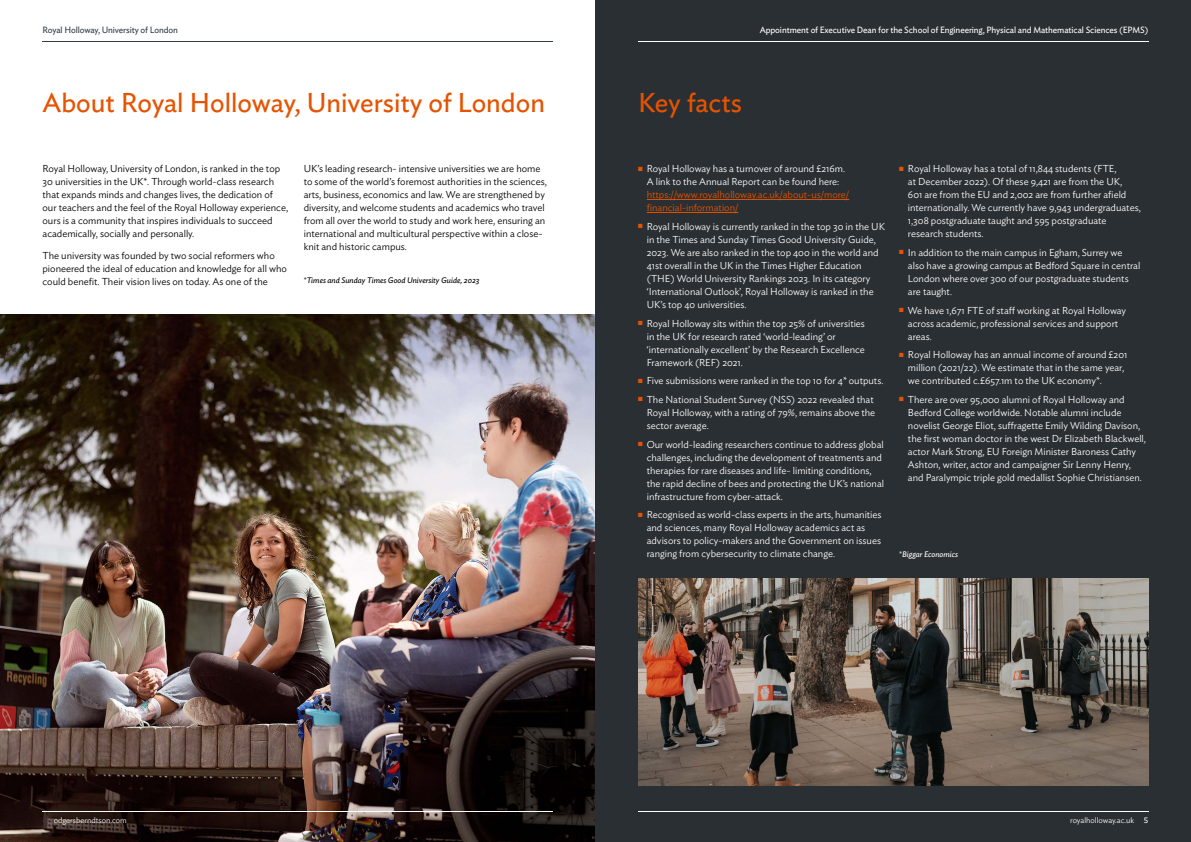
<style>
.page{position:relative;width:1191px;height:842px;background:#fff}
.page>*{position:absolute;margin:0;border:0;box-sizing:border-box;transform-origin:0 0}
.t1{font:27px "Ideal Sans";color:#e65300}
.t2{font:300 10px/13px "Ideal Sans";color:#fff}
.t3{font:300 10px/13px "Ideal Sans";color:#000}
.t4{font:300 10px/13px "Ideal Sans";color:#e65300}
.t5{font:9px "Ideal Sans";letter-spacing:-.01em;color:#fff}
.t6{font:9px "Ideal Sans";letter-spacing:-.01em;color:#323e48}
.t7{font:italic 8px "Ideal Sans";color:#000}
.t8{font:300 8px "Ideal Sans";color:#fff}
.t9{font:italic 8px "Ideal Sans";color:#fff}
.s1{font-weight:300;font-style:normal}
.s2{font-weight:400;color:#323e48}
.s3{font-weight:400}
</style>
<div class="page">
<img style="left:0;top:315px;width:595px;height:527px">
<div style="left:595px;top:0;width:596px;height:842px;background:#2a2f33"></div>
<hr style="left:647px;top:199px;width:202px;height:1px;background:#e65300">
<hr style="left:647px;top:212px;width:91px;height:1px;background:#e65300">
<hr style="left:638px;top:41px;width:510px;height:1px;background:#fff">
<hr style="left:43px;top:41px;width:510px;height:1px;background:#323e48">
<hr style="left:638px;top:811px;width:510px;height:1px;background:#fff">
<hr style="left:43px;top:811px;width:510px;height:1px;background:#fff">
<img style="left:638px;top:578px;width:510px;height:207px">
<p class="t6" style="left:43px;top:23px;width:137px">Royal Holloway, University of London</p>
<p class="t5" style="left:759px;top:23px;width:390px">Appointment of Executive Dean for the School of Engineering, Physical and Mathematical Sciences (EPMS)</p>
<h1 class="t1" style="left:43px;top:82px;width:504px">About Royal Holloway, University of London</h1>
<h1 class="t1" style="left:638px;top:82px;width:105px">Key facts</h1>
<p class="t3" style="left:43px;top:162px;width:247px">Royal Holloway, University of London, is ranked in the top 30 universities in the UK*. Through world-class research that expands minds and changes lives, the dedication of our teachers and the feel of the Royal Holloway experience, ours is a community that inspires individuals to succeed academically, socially and personally.</p>
<p class="t3" style="left:43px;top:248px;width:246px">The university was founded by two social reformers who pioneered the ideal of education and knowledge for all who could benefit. Their vision lives on today. As one of the</p>
<p class="t3" style="left:304px;top:162px;width:244px">UK’s leading research- intensive universities we are home to some of the world’s foremost authorities in the sciences, arts, business, economics and law. We are strengthened by diversity, and welcome students and academics who travel from all over the world to study and work here, ensuring an international and multicultural perspective within a close&shy;knit and historic campus.</p>
<p class="t7" style="left:304px;top:274px;width:177px"><span class="s1">*</span>Times and Sunday Times Good University Guide, 2023</p>
<p class="t2" style="left:638px;top:162px;width:209px;text-align:center"><sup>■</sup> Royal Holloway has a turnover of around £216m.<br>A link to the Annual Report can be found here:</p>
<p class="t4" style="left:647px;top:188px;width:204px">https://www.royalholloway.ac.uk/about-us/more/ financial-information/</p>
<p class="t2" style="left:647px;top:219px;width:240px;text-indent:-9px"><sup>■</sup> Royal Holloway is currently ranked in the top 30 in the UK in the Times and Sunday Times Good University Guide, 2023. We are also ranked in the top 400 in the world and 41st overall in the UK in the Times Higher Education (THE) World University Rankings 2023. In its category ‘International Outlook’, Royal Holloway is ranked in the UK’s top 40 universities.</p>
<p class="t2" style="left:647px;top:316px;width:220px;text-indent:-9px"><sup>■</sup> Royal Holloway sits within the top 25% of universities in the UK for research rated ‘world-leading’ or ‘internationally excellent’ by the Research Excellence Framework (REF) 2021.</p>
<p class="t2" style="left:638px;top:374px;width:247px"><sup>■</sup> Five submissions were ranked in the top 10 for 4* outputs.</p>
<p class="t2" style="left:647px;top:392px;width:230px;text-indent:-9px"><sup>■</sup> The National Student Survey (NSS) 2022 revealed that<br>Royal Holloway, with a rating of 79%, remains above the sector average.</p>
<p class="t2" style="left:647px;top:437px;width:239px;text-indent:-9px"><sup>■</sup> Our world-leading researchers continue to address global challenges, including the development of treatments and therapies for rare diseases and life- limiting conditions, the rapid decline of bees and protecting the UK’s national infrastructure from cyber-attack.</p>
<p class="t2" style="left:647px;top:508px;width:236px;text-indent:-9px"><sup>■</sup> Recognised as world-class experts in the arts, humanities and sciences, many Royal Holloway academics act as advisors to policy-makers and the Government on issues ranging from cybersecurity to climate change.</p>
<p class="t2" style="left:908px;top:162px;width:234px;text-indent:-9px"><sup>■</sup> Royal Holloway has a total of 11,844 students (FTE,<br>at December 2022). Of these 9,421 are from the UK,<br>601 are from the EU and 2,002 are from further afield internationally. We currently have 9,943 undergraduates, 1,308 postgraduate taught and 595 postgraduate research students.</p>
<p class="t2" style="left:908px;top:245px;width:234px;text-indent:-9px"><sup>■</sup> In addition to the main campus in Egham, Surrey we also have a growing campus at Bedford Square in central London where over 300 of our postgraduate students are taught.</p>
<p class="t2" style="left:908px;top:303px;width:220px;text-indent:-9px"><sup>■</sup> We have 1,671 FTE of staff working at Royal Holloway across academic, professional services and support areas.</p>
<p class="t2" style="left:908px;top:348px;width:221px;text-indent:-9px"><sup>■</sup> Royal Holloway has an annual income of around £201 million (2021/22). We estimate that in the same year, we contributed c.£657.1m to the UK economy*.</p>
<p class="t2" style="left:908px;top:392px;width:239px;text-indent:-9px"><sup>■</sup> There are over 95,000 alumni of Royal Holloway and Bedford College worldwide. Notable alumni include novelist George Eliot, suffragette Emily Wilding Davison, the first woman doctor in the west Dr Elizabeth Blackwell, actor Mark Strong, EU Foreign Minister Baroness Cathy Ashton, writer, actor and campaigner Sir Lenny Henry, and Paralympic triple gold medallist Sophie Christiansen.</p>
<p class="t9" style="left:899px;top:548px;width:60px"><span class="s1">*</span>Biggar Economics</p>
<p class="t8" style="left:43px;top:814px;width:86px"><span class="s2">4</span> odgersberndtson.com</p>
<p class="t8" style="left:1070px;top:814px;width:80px">royalholloway.ac.uk <span class="s3">5</span></p>
</div>
